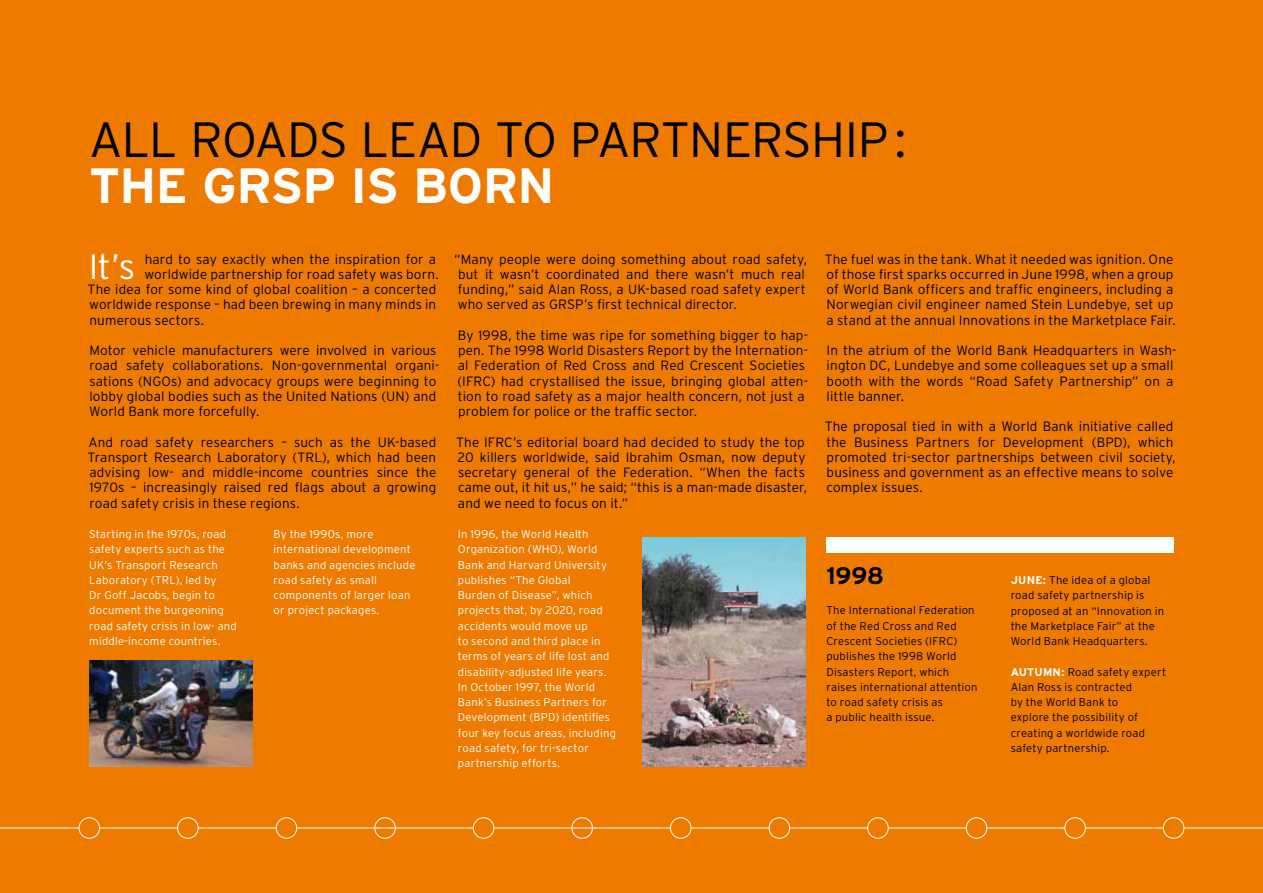
<style>
.page{position:relative;width:1263px;height:893px;background:#ee7b00}
.page>*{position:absolute;margin:0;border:0;box-sizing:border-box;transform-origin:0 0}
.t1{font:300 49.5px "Interstate";letter-spacing:-.02em;color:#000}
.t2{font:700 49.5px "Interstate";letter-spacing:-.01em;color:#fff}
.t3{font:300 35.25px "Interstate";color:#fff}
.t4{font:700 24px "Interstate";color:#000}
.t5{font:300 13.5px/15.3px "Interstate";letter-spacing:.005em;color:#000}
.t6{font:300 11.25px/15.3px "Interstate";letter-spacing:.015em;color:#fff}
.t7{font:300 11.25px/15.3px "Interstate";letter-spacing:.01em;color:#000}
.s1{font-weight:700;color:#fff}
</style>
<div class="page">
<hr style="left:0;top:828px;width:1263px;height:1px;background:#fff">
<div style="left:826px;top:538px;width:348px;height:15px;background:#fff"></div>
<div style="left:79px;top:818px;width:21px;height:20px;background:#ee7b00;border-radius:50%"></div>
<div style="left:79px;top:817px;width:21px;height:22px;border:1px solid #fff;border-radius:50%"></div>
<div style="left:276px;top:818px;width:21px;height:20px;background:#ee7b00;border-radius:50%"></div>
<div style="left:276px;top:817px;width:21px;height:22px;border:1px solid #fff;border-radius:50%"></div>
<div style="left:178px;top:818px;width:20px;height:20px;background:#ee7b00;border-radius:50%"></div>
<div style="left:177px;top:817px;width:21px;height:22px;border:1px solid #fff;border-radius:50%"></div>
<div style="left:572px;top:817px;width:21px;height:22px;border:1px solid #fff;border-radius:50%"></div>
<div style="left:769px;top:818px;width:21px;height:20px;background:#ee7b00;border-radius:50%"></div>
<div style="left:769px;top:817px;width:21px;height:22px;border:1px solid #fff;border-radius:50%"></div>
<div style="left:868px;top:818px;width:20px;height:20px;background:#ee7b00;border-radius:50%"></div>
<div style="left:867px;top:817px;width:21px;height:22px;border:1px solid #fff;border-radius:50%"></div>
<div style="left:1065px;top:818px;width:20px;height:20px;background:#ee7b00;border-radius:50%"></div>
<div style="left:1064px;top:817px;width:22px;height:22px;border:1px solid #fff;border-radius:50%"></div>
<div style="left:374px;top:817px;width:22px;height:22px;border:1px solid #fff;border-radius:50%"></div>
<div style="left:473px;top:818px;width:21px;height:20px;background:#ee7b00;border-radius:50%"></div>
<div style="left:473px;top:817px;width:21px;height:22px;border:1px solid #fff;border-radius:50%"></div>
<div style="left:670px;top:818px;width:21px;height:20px;background:#ee7b00;border-radius:50%"></div>
<div style="left:670px;top:817px;width:21px;height:22px;border:1px solid #fff;border-radius:50%"></div>
<div style="left:966px;top:818px;width:21px;height:20px;background:#ee7b00;border-radius:50%"></div>
<div style="left:966px;top:817px;width:21px;height:22px;border:1px solid #fff;border-radius:50%"></div>
<div style="left:1163px;top:818px;width:21px;height:20px;background:#ee7b00;border-radius:50%"></div>
<div style="left:1163px;top:817px;width:21px;height:22px;border:1px solid #fff;border-radius:50%"></div>
<img style="left:642px;top:538px;width:163px;height:229px">
<img style="left:89px;top:660px;width:163px;height:107px">
<h1 class="t1" style="left:89px;top:112px;width:819px">All roads lead to partnership:</h1>
<h1 class="t2" style="left:89px;top:157px;width:467px">THE GRSP IS BORN</h1>
<h2 class="t3" style="left:89px;top:247px;width:48px">It’s</h2>
<p class="t5" style="left:145px;top:251px;width:293px">hard to say exactly when the inspiration for a</p>
<p class="t5" style="left:145px;top:266px;width:296px">worldwide partnership for road safety was born.</p>
<p class="t5" style="left:88px;top:282px;width:350px">The idea for some kind of global coalition – a concerted</p>
<p class="t5" style="left:89px;top:297px;width:348px">worldwide response – had been brewing in many minds in</p>
<p class="t5" style="left:90px;top:312px;width:116px">numerous sectors.</p>
<p class="t5" style="left:89px;top:343px;width:352px">Motor vehicle manufacturers were involved in various road safety collaborations. Non-governmental organi&shy;sations (NGO</p>
<p class="t5" style="left:89px;top:373px;width:349px;text-align:justify;text-indent:82px">s) and advocacy groups were beginning to lobby global bodies such as the United Nations (UN) and World Bank more forcefully.</p>
<p class="t5" style="left:88px;top:434px;width:350px;text-align:justify">And road safety researchers – such as the UK-based Transport Research Laboratory (TRL), which had been advising low- and middle-income countries since the 1970s – increasingly raised red flags about a growing road safety crisis in these regions.</p>
<p class="t5" style="left:454px;top:251px;width:354px">“Many people were doing something about road safety, but it wasn’t coordinated and there wasn’t much real funding,” said Alan Ross, a UK-based road safety expert who served as GRSP</p>
<p class="t5" style="left:584px;top:297px;width:154px">’s first technical director.</p>
<p class="t5" style="left:457px;top:327px;width:352px">By 1998, the time was ripe for something bigger to hap&shy;pen. The 1998 World Disasters Report by the I nternation&shy;al Federation of Red Cross and Red Crescent Societies (IFRC) had crystallised the issue, bringing global atten&shy;tion to road safety as a major health concern, not just a problem for police or the traffic sector.</p>
<p class="t5" style="left:456px;top:434px;width:352px">The IFRC’s editorial board had decided to study the top 20 killers worldwide, said I brahim Osman, now deputy secretary general of the Federation. “When the facts came out, it hit us,” he said; “this is a man-made disaster, and we need to focus on it.”</p>
<p class="t6" style="left:89px;top:526px;width:138px">Starting in the 1970s, road safety experts such as the<br>UK’s Transport Research<br>Laboratory (TRL</p>
<p class="t6" style="left:89px;top:572px;width:149px;text-indent:87px">), led by<br>D r Goff Jacobs, begin to document the burgeoning road safety crisis in low- and middle-income countries.</p>
<p class="t6" style="left:274px;top:526px;width:143px">By the 1990s, more international development banks and agencies include road safety as small components of larger loan or project packages.</p>
<p class="t6" style="left:458px;top:526px;width:153px">I n 1996, the World Health<br>Organization (WHO), World<br>Bank and Harvard University publishes “The Global<br>Burden of Disease”, which projects that, by 2020, road accidents would move up<br>to second and third place in terms of years of life lost and disability-adjusted life years.<br>I n October 1997, the World<br>Bank’s Business Partners for<br>Development (BPD</p>
<p class="t6" style="left:458px;top:709px;width:160px;text-indent:97px">) identifies four key focus areas, including road safety, for tri-sector partnership efforts.</p>
<p class="t5" style="left:825px;top:251px;width:352px">The fuel was in the tank. What it needed was ignition. One of those first sparks occurred in June 1998, when a group of World Bank officers and traffic engineers, including a Norwegian civil engineer named Stein Lundebye, set up a stand at the annual I nnovations in the Marketplace Fair.</p>
<p class="t5" style="left:826px;top:343px;width:351px">I n the atrium of the World Bank Headquarters in Wash&shy;ington DC, Lundebye and some colleagues set up a small booth with the words “Road Safety Partnership” on a little banner.</p>
<p class="t5" style="left:825px;top:419px;width:350px">The proposal tied in with a World Bank initiative called the Business Partners for Development (BPD</p>
<p class="t5" style="left:826px;top:434px;width:351px;text-indent:296px">), which promoted tri-sector partnerships between civil society, business and government as an effective means to solve complex issues.</p>
<h3 class="t4" style="left:826px;top:562px;width:59px">1998</h3>
<p class="t7" style="left:826px;top:603px;width:153px">The I nternational Federation of the Red Cross and Red<br>Crescent Societies (IFRC) publishes the 1998 World<br>Disasters Report, which raises international attention to road safety crisis as<br>a public health issue.</p>
<p class="t7" style="left:1011px;top:572px;width:155px"><span class="s1">JUNE:</span> The idea of a global road safety partnership is proposed at an “I nnovation in the Marketplace Fair” at the<br>World Bank Headquarters.</p>
<p class="t7" style="left:1011px;top:664px;width:157px"><span class="s1">AUTUMN:</span> Road safety expert<br>Alan Ross is contracted<br>by the World Bank to<br>explore the possibility of creating a worldwide road safety partnership.</p>
</div>
